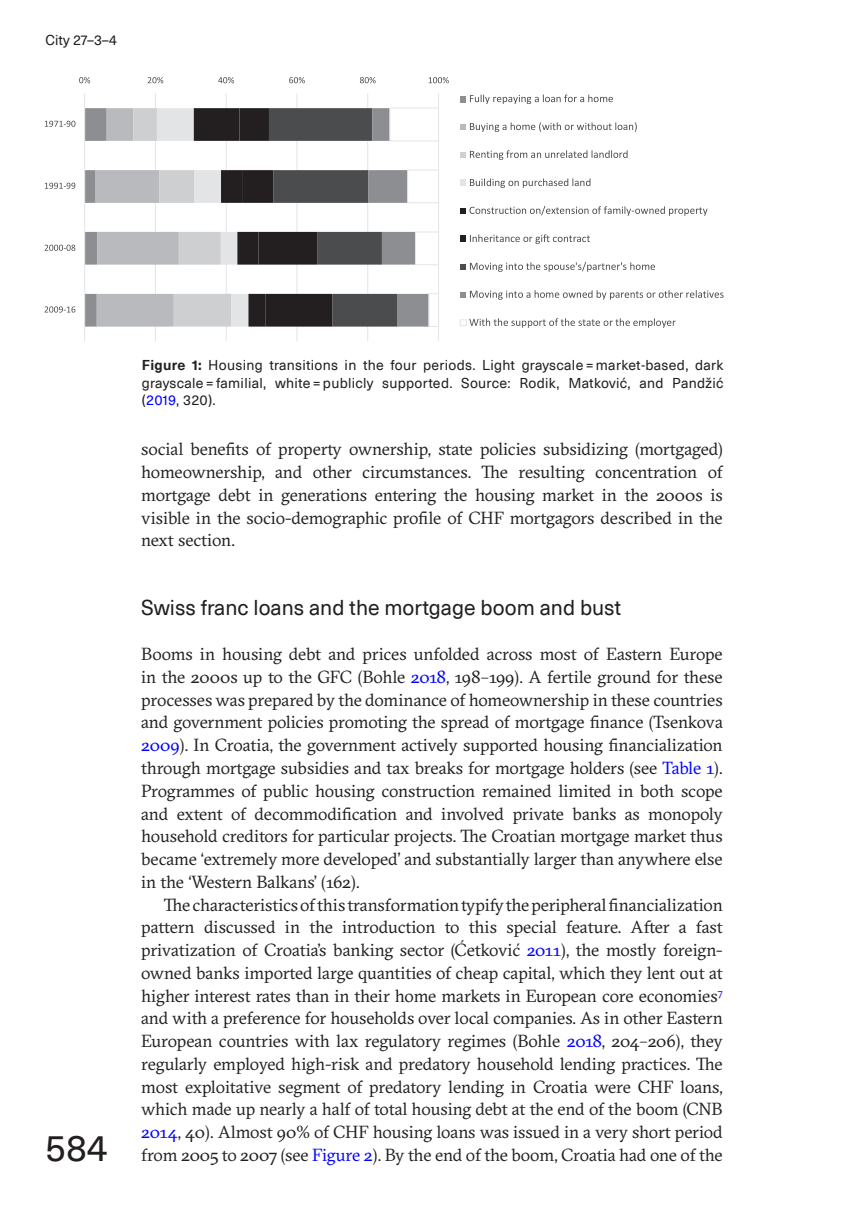
<style>
.page{position:relative;width:864px;height:1231px;background:#fff}
.page>*{position:absolute;margin:0;border:0;box-sizing:border-box;transform-origin:0 0}
.t1{font:36.75px "Neue Haas Unica Pro";color:#231f20}
.t2{font:21px "Neue Haas Unica Pro";color:#231f20}
.t3{font:17.5px/22.8px "GT Sectra";letter-spacing:-.01em;color:#231f20;text-align:justify}
.t4{font:14px/17.5px "Neue Haas Unica Pro";letter-spacing:.02em;color:#231f20;text-align:justify}
.s1{font-weight:700}
.s2{color:#00f}
</style>
<div class="page">
<hr style="left:155px;top:93px;width:1px;height:248px;background:#e3e4e6">
<hr style="left:226px;top:93px;width:1px;height:248px;background:#e3e4e6">
<hr style="left:296px;top:93px;width:1px;height:248px;background:#e3e4e6">
<hr style="left:367px;top:93px;width:1px;height:248px;background:#e3e4e6">
<hr style="left:438px;top:93px;width:1px;height:248px;background:#e3e4e6">
<svg style="left:85px;top:107px;width:353px;height:220px"></svg>
<hr style="left:84px;top:93px;width:1px;height:248px;background:#e3e4e6">
<svg style="left:79px;top:77px;width:11px;height:6px"></svg>
<svg style="left:148px;top:77px;width:15px;height:6px"></svg>
<svg style="left:218px;top:77px;width:16px;height:6px"></svg>
<svg style="left:289px;top:77px;width:16px;height:6px"></svg>
<svg style="left:360px;top:77px;width:15px;height:6px"></svg>
<svg style="left:428px;top:77px;width:20px;height:6px"></svg>
<svg style="left:45px;top:121px;width:30px;height:6px"></svg>
<svg style="left:45px;top:183px;width:30px;height:6px"></svg>
<svg style="left:45px;top:245px;width:30px;height:6px"></svg>
<svg style="left:45px;top:306px;width:30px;height:6px"></svg>
<svg style="left:460px;top:94px;width:152px;height:10px"></svg>
<svg style="left:460px;top:122px;width:176px;height:10px"></svg>
<svg style="left:460px;top:150px;width:167px;height:10px"></svg>
<svg style="left:460px;top:178px;width:130px;height:10px"></svg>
<svg style="left:460px;top:206px;width:247px;height:10px"></svg>
<svg style="left:460px;top:234px;width:129px;height:10px"></svg>
<svg style="left:460px;top:262px;width:194px;height:10px"></svg>
<svg style="left:460px;top:290px;width:263px;height:10px"></svg>
<div style="left:459px;top:319px;width:7px;height:7px;background:#fff;border:1px solid #e3e4e6"></div>
<svg style="left:469px;top:318px;width:206px;height:10px"></svg>
<p class="t4" style="left:46px;top:32px;width:73px">City 27–3–4</p>
<h1 class="t1" style="left:46px;top:1125px;width:63px">584</h1>
<p class="t4" style="left:142px;top:356px;width:583px"><span class="s1">Figure 1:</span> Housing transitions in the four periods. Light grayscale = market-based, dark grayscale = familial, white = publicly supported. Source: Rodik, Matković, and Pandžić (<span class="s2">2019</span>, 320).</p>
<p class="t3" style="left:141px;top:438px;width:583px">social benefits of property ownership, state policies subsidizing (mortgaged) homeownership, and other circumstances. The resulting concentration of mortgage debt in generations entering the housing market in the 2000s is visible in the socio-demographic profile of CHF mortgagors described in the next section.</p>
<p class="t2" style="left:141px;top:594px;width:481px">Swiss franc loans and the mortgage boom and bust</p>
<p class="t3" style="left:141px;top:643px;width:583px">Booms in housing debt and prices unfolded across most of Eastern Europe in the 2000s up to the GFC (Bohle <span class="s2">2018</span>, 198–199). A fertile ground for these processes was prepared by the dominance of homeownership in these countries and government policies promoting the spread of mortgage finance (Tsenkova <span class="s2">2009</span>). In Croatia, the government actively supported housing financialization through mortgage subsidies and tax breaks for mortgage holders (see <span class="s2">Table 1</span>).<br>Programmes of public housing construction remained limited in both scope and extent of decommodification and involved private banks as monopoly household creditors for particular projects. The Croatian mortgage market thus became ‘extremely more developed’ and substantially larger than anywhere else in the ‘Western Balkans’ (162).</p>
<p class="t3" style="left:141px;top:893px;width:583px;text-indent:23px">The characteristics of this transformation typify the peripheral financialization pattern discussed in the introduction to this special feature. After a fast privatization of Croatia’s banking sector (Ćetković <span class="s2">2011</span>), the mostly foreign&shy;owned banks imported large quantities of cheap capital, which they lent out at higher interest rates than in their home markets in European core economies<sup>7 </sup>and with a preference for households over local companies. As in other Eastern European countries with lax regulatory regimes (Bohle <span class="s2">2018</span>, 204–206), they regularly employed high-risk and predatory household lending practices. The most exploitative segment of predatory lending in Croatia were CHF loans, which made up nearly a half of total housing debt at the end of the boom (CNB <span class="s2">2014</span>, 40). Almost 90% of CHF housing loans was issued in a very short period from 2005 to 2007 (see <span class="s2">Figure 2</span>). By the end of the boom, Croatia had one of the</p>
</div>
